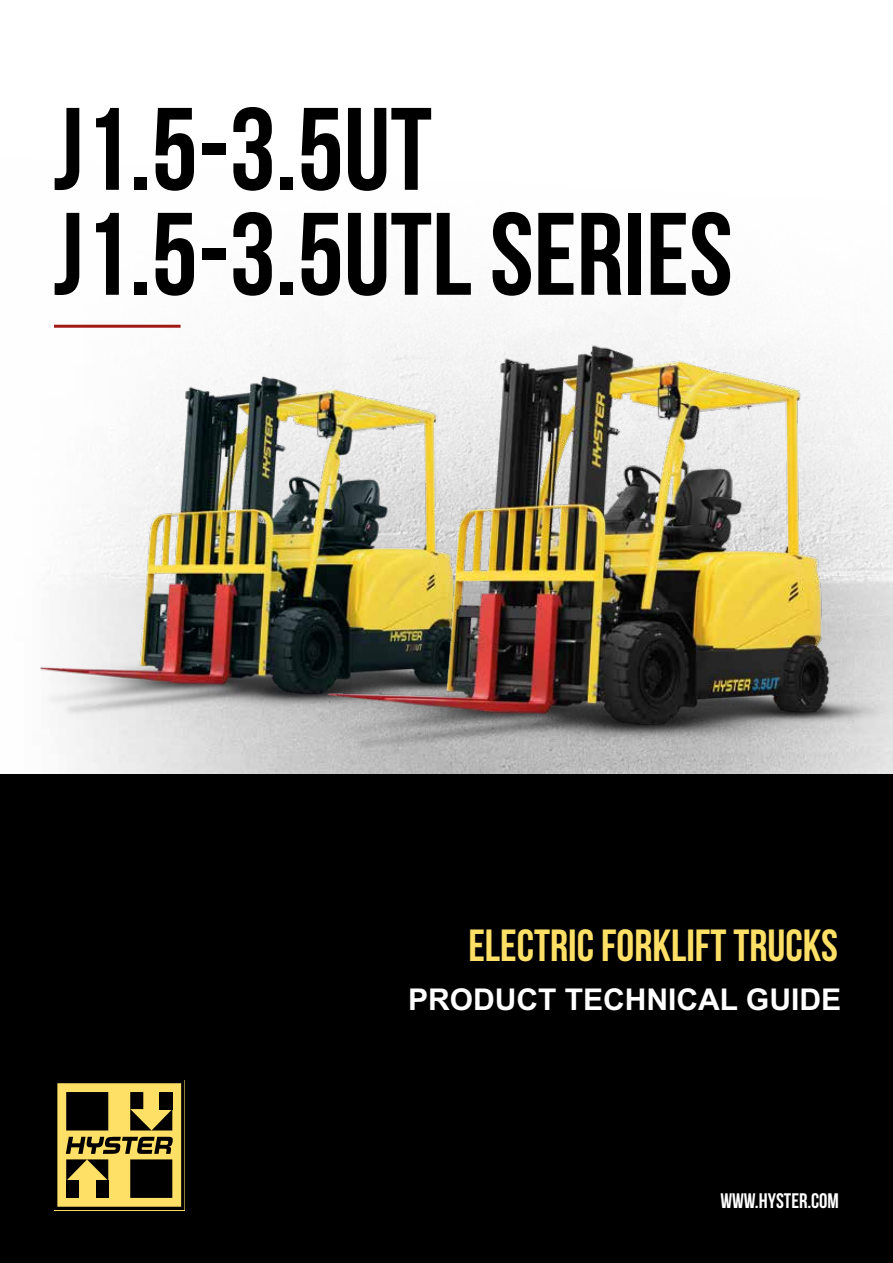
<style>
.page{position:relative;width:893px;height:1263px;background:#fff}
.page>*{position:absolute;margin:0;border:0;box-sizing:border-box;transform-origin:0 0}
.t1{font:700 117px/105px "Bebas Neue";color:#000}
.t2{font:700 45px "Bebas Neue";color:#ffe066}
.t3{font:700 30px "Arial MT Std";color:#fff}
.t4{font:700 21px "Bebas Neue";color:#fff}
</style>
<div class="page">
<div style="left:0;top:774px;width:893px;height:489px;background:#000"></div>
<svg style="left:57px;top:1083px;width:125px;height:124px"></svg>
<div style="left:66px;top:1092px;width:42px;height:38px;background:#000"></div>
<img style="left:32px;top:299px;width:506px;height:447px">
<img style="left:261px;top:326px;width:632px;height:448px">
<hr style="left:54px;top:325px;width:127px;height:3px;background:#a01a16">
<p class="t1" style="left:53px;top:95px;width:681px">J1.5-3.5UT<br>J1.5-3.5UTL SERIES</p>
<p class="t2" style="left:468px;top:921px;width:371px">ELECTRIC FORKLIFT TRUCKS</p>
<p class="t3" style="left:408px;top:982px;width:434px">PRODUCT TECHNICAL GUIDE</p>
<p class="t4" style="left:720px;top:1189px;width:120px">WWW.HYSTER.COM</p>
</div>
